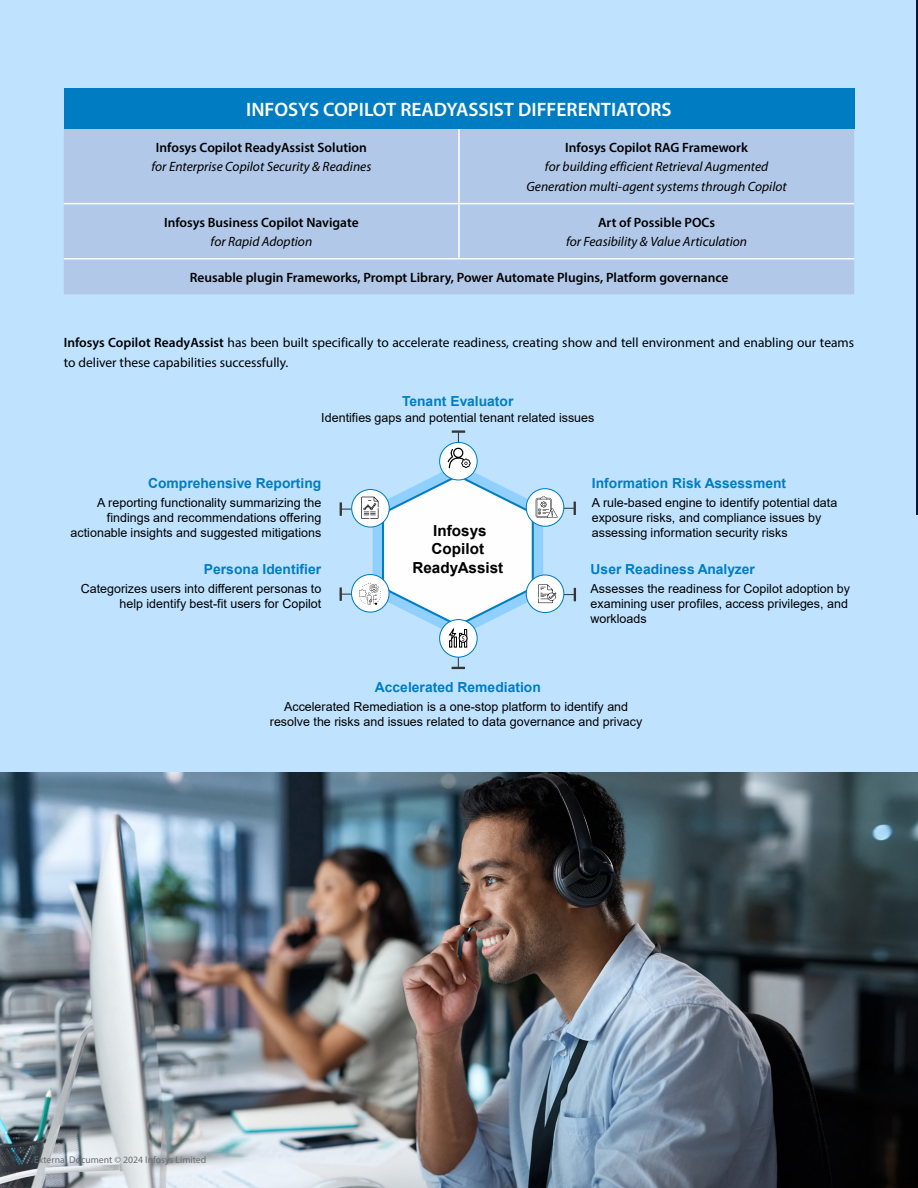
<style>
.page{position:relative;width:918px;height:1188px;background:#bfe3ff}
.page>*{position:absolute;margin:0;border:0;box-sizing:border-box;transform-origin:0 0}
.t1{font:600 19.5px "Myriad Pro";color:#fff}
.t2{font:700 15.3px/18.3px "Arial";color:#000;text-align:center}
.t3{font:700 13.8px "Arial";color:#007dc3}
.t4{font:600 13.5px "Myriad Pro";color:#000}
.t5{font:italic 13.5px/19.5px "Myriad Pro";color:#000;text-align:center}
.t6{font:13.5px/19.5px "Myriad Pro";color:#000}
.t7{font:12.45px/15px "Arial";color:#000}
.t8{font:9.75px "Myriad Pro";color:#6d6e71}
.s1{font-weight:600}
</style>
<div class="page">
<hr style="left:917px;top:0;width:1px;height:514px;background:#051738">
<svg style="left:340px;top:430px;width:236px;height:239px"></svg>
<img style="left:0;top:772px;width:918px;height:416px">
<div style="left:64px;top:89px;width:790px;height:40px;background:#007dc2"></div>
<div style="left:64px;top:129px;width:790px;height:165px;background:#b1c8e8"></div>
<hr style="left:458px;top:129px;width:2px;height:74px;background:#fff">
<hr style="left:64px;top:203px;width:395px;height:1px;background:#fff">
<hr style="left:459px;top:203px;width:395px;height:1px;background:#fff">
<hr style="left:458px;top:204px;width:2px;height:54px;background:#fff">
<hr style="left:64px;top:258px;width:395px;height:2px;background:#fff">
<hr style="left:459px;top:258px;width:395px;height:2px;background:#fff">
<h1 class="t1" style="left:246px;top:97px;width:427px">INFOSYS COPILOT READYASSIST DIFFERENTIATORS</h1>
<p class="t4" style="left:156px;top:139px;width:213px">Infosys Copilot ReadyAssist Solution</p>
<p class="t5" style="left:151px;top:157px;width:221px">for Enterprise Copilot Security &amp; Readines</p>
<p class="t4" style="left:565px;top:139px;width:184px">Infosys Copilot RAG Framework</p>
<p class="t5" style="left:527px;top:157px;width:262px">for building efficient Retrieval Augmented<br>Generation multi-agent systems through Copilot</p>
<p class="t4" style="left:164px;top:213px;width:196px">Infosys Business Copilot Navigate</p>
<p class="t5" style="left:211px;top:232px;width:103px">for Rapid Adoption</p>
<p class="t4" style="left:598px;top:213px;width:119px">Art of Possible POCs</p>
<p class="t5" style="left:566px;top:232px;width:183px">for Feasibility &amp; Value Articulation</p>
<p class="t4" style="left:190px;top:269px;width:540px">Reusable plugin Frameworks, Prompt Library, Power Automate Plugins, Platform governance</p>
<p class="t6" style="left:64px;top:333px;width:792px"><span class="s1">Infosys Copilot ReadyAssist</span> has been built specifically to accelerate readiness, creating show and tell environment and enabling our teams to deliver these capabilities successfully.</p>
<p class="t3" style="left:402px;top:392px;width:113px">Tenant Evaluator</p>
<p class="t7" style="left:321px;top:410px;width:275px">Identifies gaps and potential tenant related issues</p>
<p class="t3" style="left:148px;top:473px;width:175px">Comprehensive Reporting</p>
<p class="t7" style="left:71px;top:495px;width:252px;text-align:right">A reporting functionality summarizing the findings and recommendations offering actionable insights and suggested mitigations</p>
<p class="t3" style="left:204px;top:559px;width:119px">Persona Identifier</p>
<p class="t7" style="left:81px;top:581px;width:242px">Categorizes users into different personas to</p>
<p class="t7" style="left:119px;top:596px;width:203px">help identify best-fit users for Copilot</p>
<p class="t2" style="left:412px;top:522px;width:92px">Infosys<br>Copilot<br>ReadyAssist</p>
<p class="t3" style="left:592px;top:473px;width:196px">Information Risk Assessment</p>
<p class="t7" style="left:592px;top:495px;width:247px">A rule-based engine to identify potential data exposure risks, and compliance issues by assessing information security risks</p>
<p class="t3" style="left:591px;top:559px;width:166px">User Readiness Analyzer</p>
<p class="t7" style="left:591px;top:581px;width:261px">Assesses the readiness for Copilot adoption by examining user profiles, access privileges, and workloads</p>
<p class="t3" style="left:375px;top:677px;width:168px">Accelerated Remediation</p>
<p class="t7" style="left:270px;top:699px;width:374px;text-align:center">Accelerated Remediation is a one-stop platform to identify and resolve the risks and issues related to data governance and privacy</p>
<p class="t8" style="left:34px;top:1154px;width:174px">External Document © 2024 Infosys Limited</p>
</div>
